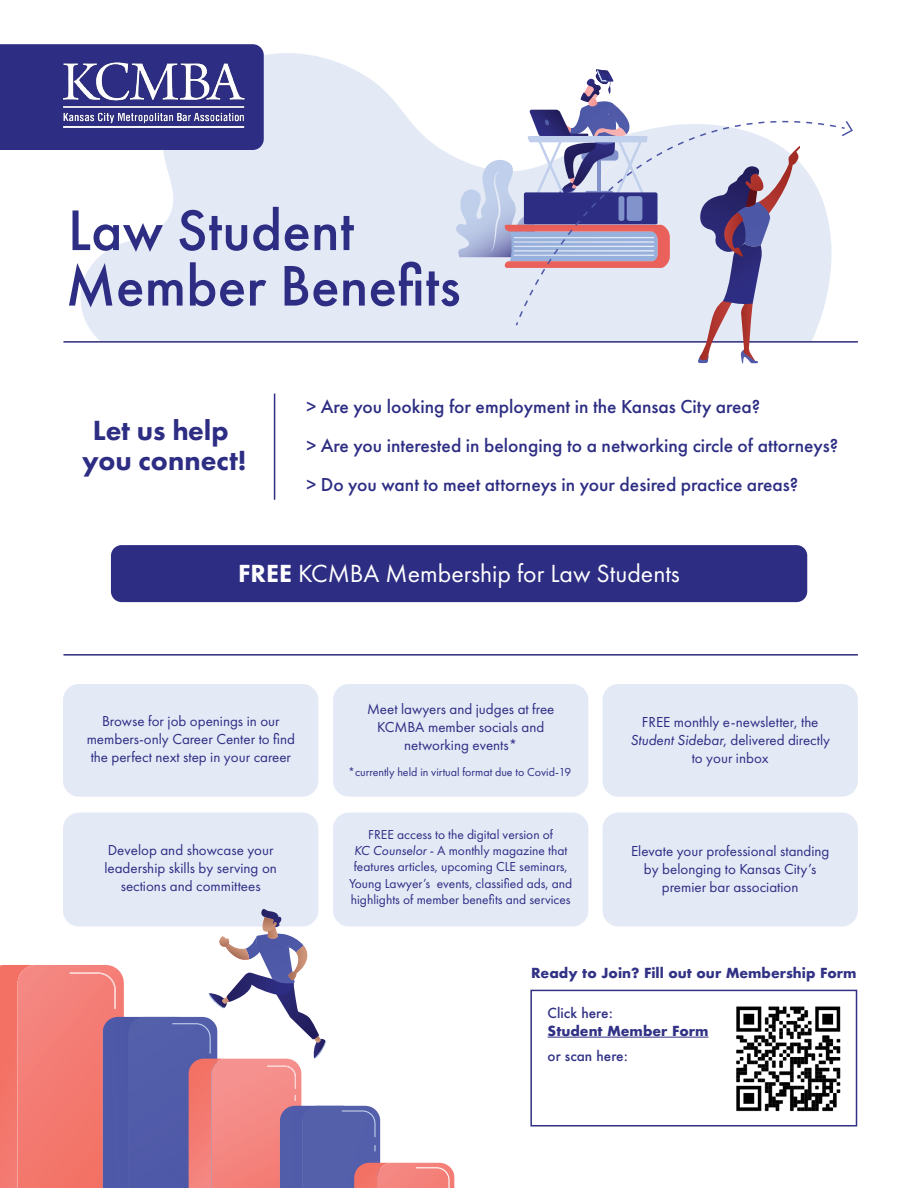
<style>
.page{position:relative;width:918px;height:1188px;background:#fff}
.page>*{position:absolute;margin:0;border:0;box-sizing:border-box;transform-origin:0 0}
.t1{font:500 59.4px/55.5px "Futura PT";color:#2d2d84}
.t2{font:800 28.8px/30.5px "Futura PT";color:#2d2d84;text-align:center}
.t3{font:25.8px "Futura PT";color:#fff}
.t4{font:500 19.5px/39px "Futura PT";color:#2d2d84}
.t5{font:15px/18px "Futura PT";color:#2d2d84;text-align:center}
.t6{font:13.5px/16.2px "Futura PT";color:#2d2d84;text-align:center}
.t7{font:700 13.5px "Futura";color:#313285}
.t8{font:500 13.5px "Futura";color:#313285}
.t9{font:12px "Futura PT";color:#2d2d84}
.s1{font-weight:800}
.s2{font-style:italic}
</style>
<div class="page">
<hr style="left:548px;top:1037px;width:161px;height:1px;background:#313285">
<svg style="left:80px;top:53px;width:740px;height:288px;fill:#e4e9f6"></svg>
<svg style="left:596px;top:69px;width:17px;height:15px"></svg>
<img style="left:605px;top:76px;width:6px;height:18px">
<img style="left:572px;top:111px;width:8px;height:5px">
<img style="left:580px;top:101px;width:39px;height:15px">
<img style="left:608px;top:103px;width:25px;height:13px">
<img style="left:580px;top:79px;width:21px;height:23px">
<svg style="left:587px;top:94px;width:11px;height:13px"></svg>
<img style="left:529px;top:110px;width:43px;height:6px">
<svg style="left:453px;top:136px;width:65px;height:125px"></svg>
<img style="left:505px;top:225px;width:13px;height:43px">
<svg style="left:514px;top:320px;width:5px;height:7px"></svg>
<svg style="left:518px;top:116px;width:318px;height:203px"></svg>
<svg style="left:841px;top:121px;width:12px;height:16px"></svg>
<hr style="left:63px;top:341px;width:795px;height:2px;background:#2d2b7c">
<img style="left:699px;top:172px;width:47px;height:86px">
<img style="left:758px;top:159px;width:35px;height:55px">
<svg style="left:698px;top:356px;width:10px;height:7px"></svg>
<img style="left:741px;top:306px;width:15px;height:44px">
<img style="left:740px;top:350px;width:18px;height:13px">
<img style="left:700px;top:298px;width:33px;height:62px">
<img style="left:737px;top:202px;width:35px;height:47px">
<img style="left:723px;top:244px;width:39px;height:62px">
<img style="left:746px;top:192px;width:11px;height:16px">
<img style="left:710px;top:213px;width:33px;height:44px">
<img style="left:761px;top:172px;width:4px;height:19px">
<img style="left:740px;top:166px;width:21px;height:26px">
<svg style="left:744px;top:181px;width:6px;height:6px"></svg>
<img style="left:788px;top:146px;width:13px;height:20px">
<div style="left:0;top:44px;width:264px;height:106px;background:#2d2d84"></div>
<div style="left:111px;top:545px;width:696px;height:57px;background:#2d2d84;border-radius:11px"></div>
<hr style="left:63px;top:654px;width:795px;height:2px;background:#2d2b7c">
<div style="left:63px;top:684px;width:255px;height:113px;background:#e4e9f6;border-radius:16px"></div>
<div style="left:63px;top:813px;width:255px;height:114px;background:#e4e9f6;border-radius:16px"></div>
<div style="left:333px;top:813px;width:255px;height:114px;background:#e4e9f6;border-radius:16px"></div>
<div style="left:333px;top:684px;width:255px;height:113px;background:#e4e9f6;border-radius:16px"></div>
<div style="left:603px;top:813px;width:255px;height:114px;background:#e4e9f6;border-radius:16px"></div>
<div style="left:603px;top:684px;width:255px;height:113px;background:#e4e9f6;border-radius:16px"></div>
<img style="left:0;top:965px;width:18px;height:223px">
<img style="left:18px;top:965px;width:106px;height:223px">
<img style="left:70px;top:972px;width:46px;height:37px">
<div style="left:103px;top:1017px;width:26px;height:171px;background:#4d59a7"></div>
<div style="left:129px;top:1017px;width:88px;height:171px;background:#515da9"></div>
<svg style="left:172px;top:1023px;width:39px;height:31px"></svg>
<img style="left:189px;top:1059px;width:22px;height:129px">
<img style="left:211px;top:1059px;width:90px;height:129px">
<img style="left:267px;top:1066px;width:29px;height:23px">
<div style="left:280px;top:1106px;width:23px;height:82px;background:#515da9"></div>
<div style="left:303px;top:1106px;width:77px;height:82px;background:#5560ab"></div>
<img style="left:354px;top:1163px;width:23px;height:25px">
<img style="left:377px;top:1163px;width:78px;height:25px">
<img style="left:249px;top:936px;width:8px;height:23px">
<img style="left:281px;top:988px;width:38px;height:52px">
<img style="left:229px;top:973px;width:65px;height:29px">
<img style="left:257px;top:935px;width:38px;height:50px">
<img style="left:261px;top:909px;width:19px;height:18px">
<svg style="left:342px;top:1110px;width:34px;height:27px"></svg>
<svg style="left:374px;top:1145px;width:2px;height:7px"></svg>
<hr style="left:274px;top:394px;width:1px;height:106px;background:#2d2d84">
<svg style="left:219px;top:936px;width:30px;height:24px"></svg>
<svg style="left:262px;top:917px;width:46px;height:63px"></svg>
<svg style="left:314px;top:1035px;width:12px;height:24px"></svg>
<svg style="left:209px;top:993px;width:22px;height:15px"></svg>
<img style="left:61px;top:62px;width:184px;height:66px">
<img style="left:736px;top:1006px;width:105px;height:106px">
<div style="left:530px;top:990px;width:327px;height:136px;border:2px solid #313285"></div>
<h1 class="t1" style="left:65px;top:203px;width:397px">Law Student<br>Member Benefits</h1>
<h2 class="t2" style="left:82px;top:414px;width:165px">Let us help you connect!</h2>
<h3 class="t4" style="left:307px;top:387px;width:533px">&gt; Are you looking for employment in the Kansas City area?<br>&gt; Are you interested in belonging to a networking circle of attorneys? &gt; Do you want to meet attorneys in your desired practice areas?</h3>
<h3 class="t3" style="left:238px;top:558px;width:443px"><span class="s1">FREE</span> KCMBA Membership for Law Students</h3>
<p class="t5" style="left:87px;top:712px;width:210px">Browse for job openings in our members-only Career Center to find the perfect next step in your career</p>
<p class="t5" style="left:104px;top:841px;width:174px">Develop and showcase your leadership skills by serving on sections and committees</p>
<p class="t5" style="left:367px;top:700px;width:189px">Meet lawyers and judges at free<br>KCMBA member socials and networking events*</p>
<p class="t9" style="left:348px;top:765px;width:225px">*currently held in virtual format due to Covid-19</p>
<p class="t6" style="left:349px;top:826px;width:225px">FREE access to the digital version of<br><span class="s2">KC Counselor</span> - A monthly magazine that features articles, upcoming CLE seminars, Young Lawyer’s events, classified ads, and highlights of member benefits and services</p>
<p class="t5" style="left:630px;top:712px;width:201px">FREE monthly e-newsletter, the<br><span class="s2">Student Sidebar</span>, delivered directly to your inbox</p>
<p class="t5" style="left:631px;top:842px;width:200px">Elevate your professional standing by belonging to Kansas City’s premier bar association</p>
<p class="t7" style="left:531px;top:963px;width:327px">Ready to Join? Fill out our Membership Form</p>
<p class="t8" style="left:548px;top:1003px;width:67px">Click here:</p>
<p class="t7" style="left:548px;top:1021px;width:162px">Student Member Form</p>
<p class="t8" style="left:548px;top:1047px;width:82px">or scan here:</p>
</div>
